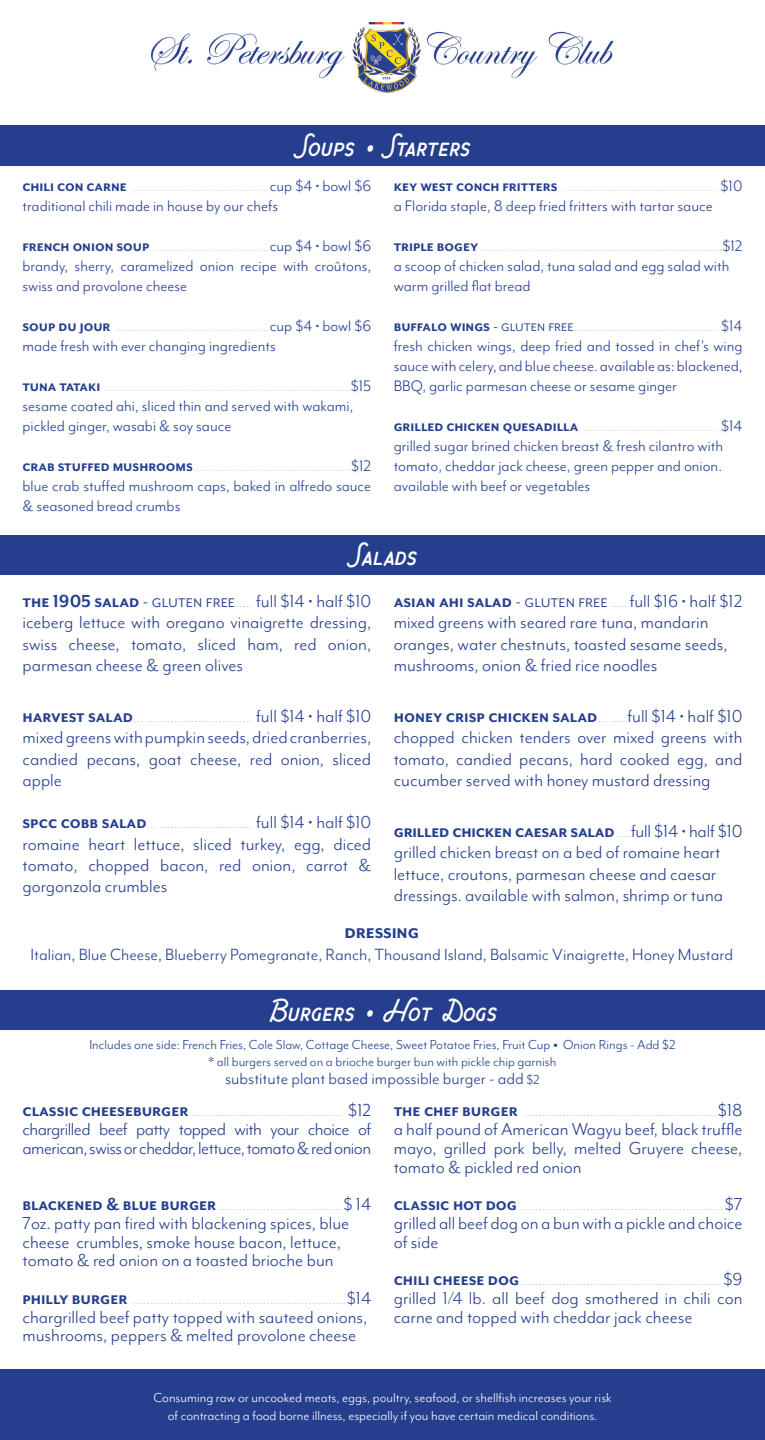
<style>
.page{position:relative;width:765px;height:1440px;background:#fff}
.page>*{position:absolute;margin:0;border:0;box-sizing:border-box;transform-origin:0 0}
.t1{font:27.5px "Chippewa Falls";color:#fff}
.t2{font:700 22.5px "Mr Eaves Mod OT";letter-spacing:-.01em;color:#253f8e}
.t3{font:20px/21.2px "Mr Eaves Mod OT";color:#253f8e}
.t4{font:100 20px "Mr Eaves Mod OT";color:#253f8e}
.t5{font:20px/18.8px "Mr Eaves Mod OT";letter-spacing:-.025em;color:#253f8e}
.t6{font:700 20px "Mr Eaves Mod OT";letter-spacing:-.01em;color:#253f8e}
.t7{font:18.75px "Mr Eaves Mod OT";color:#253f8e}
.t8{font:17.5px/20px "Mr Eaves Mod OT";color:#253f8e}
.t9{font:100 17.5px "Mr Eaves Mod OT";color:#253f8e}
.t10{font:700 17.5px "Mr Eaves Mod OT";color:#253f8e}
.t11{font:15px "Mr Eaves Mod OT";color:#fff}
.t12{font:15px "Mr Eaves Mod OT";color:#253f8e}
.s1{font-weight:700}
.s2{font-weight:400}
.s3{font-weight:100}
.s4{font-weight:800}
.s5{font-size:15px}
</style>
<div class="page">
<div style="left:0;top:126px;width:765px;height:40px;background:#253f8e"></div>
<div style="left:0;top:535px;width:765px;height:40px;background:#253f8e"></div>
<div style="left:0;top:990px;width:765px;height:40px;background:#253f8e"></div>
<img style="left:152px;top:22px;width:461px;height:71px">
<div style="left:0;top:1370px;width:765px;height:70px;background:#253f8e"></div>
<p class="t1" style="left:295px;top:126px;width:177px">Soups • Starters</p>
<p class="t9" style="left:22px;top:177px;width:350px"><span class="s1">chili con carne</span> ..............................................<span class="s2">cup $4 • bowl $6</span></p>
<p class="t8" style="left:22px;top:196px;width:257px">traditional chili made in house by our chefs</p>
<p class="t9" style="left:22px;top:237px;width:350px"><span class="s1">french onion soup</span> ......................................<span class="s2">cup $4 • bowl $6</span></p>
<p class="t8" style="left:22px;top:256px;width:350px">brandy, sherry, caramelized onion recipe with croûtons, swiss and provolone cheese</p>
<p class="t9" style="left:22px;top:317px;width:350px"><span class="s1">soup du jour</span> ...................................................<span class="s2">cup $4 • bowl $6</span></p>
<p class="t8" style="left:22px;top:336px;width:255px">made fresh with ever changing ingredients</p>
<p class="t9" style="left:22px;top:377px;width:350px"><span class="s1">tuna tataki</span> ..................................................................................<span class="s2">$15</span></p>
<p class="t8" style="left:22px;top:396px;width:332px">sesame coated ahi, sliced thin and served with wakami, pickled ginger, wasabi &amp; soy sauce</p>
<p class="t9" style="left:22px;top:457px;width:350px"><span class="s1">crab stuffed mushrooms</span>....................................................<span class="s2">$12</span></p>
<p class="t8" style="left:22px;top:476px;width:350px">blue crab stuffed mushroom caps, baked in alfredo sauce &amp; seasoned bread crumbs</p>
<p class="t9" style="left:394px;top:177px;width:350px"><span class="s1">key west conch fritters</span> ....................................................<span class="s2">$10</span></p>
<p class="t8" style="left:394px;top:196px;width:321px">a Florida staple, 8 deep fried fritters with tartar sauce</p>
<p class="t9" style="left:394px;top:237px;width:350px"><span class="s1">triple bogey</span> .............................................................................…<span class="s2">$12</span></p>
<p class="t8" style="left:394px;top:256px;width:337px">a scoop of chicken salad, tuna salad and egg salad with warm grilled flat bread</p>
<p class="t10" style="left:394px;top:317px;width:182px">buffalo wings <span class="s2">- gluten free</span></p>
<p class="t8" style="left:721px;top:316px;width:23px">$14</p>
<p class="t8" style="left:394px;top:336px;width:350px;text-align:justify">fresh chicken wings, deep fried and tossed in chef’s wing sauce with celery, and blue cheese. available as: blackened, BBQ, garlic parmesan cheese or sesame ginger</p>
<p class="t9" style="left:394px;top:417px;width:350px"><span class="s1">grilled chicken quesadilla</span> ............................................. <span class="s2">$14</span></p>
<p class="t8" style="left:394px;top:436px;width:331px;text-align:justify">grilled sugar brined chicken breast &amp; fresh cilantro with tomato, cheddar jack cheese, green pepper and onion. available with beef or vegetables</p>
<p class="t1" style="left:348px;top:535px;width:70px">Salads</p>
<p class="t3" style="left:22px;top:591px;width:350px"><span class="s1">the 1905 salad</span> - gluten free<span class="s3">…..</span> full $14 • half $10</p>
<p class="t3" style="left:22px;top:612px;width:350px;text-align:justify">iceberg lettuce with oregano vinaigrette dressing, swiss cheese, tomato, sliced ham, red onion, parmesan cheese &amp; green olives</p>
<p class="t4" style="left:22px;top:705px;width:350px"><span class="s1">harvest salad</span>…............................... <span class="s2">full $14 • half $10</span></p>
<p class="t3" style="left:22px;top:727px;width:350px;text-align:justify">mixed greens with pumpkin seeds, dried cranberries, candied pecans, goat cheese, red onion, sliced apple</p>
<p class="t4" style="left:22px;top:811px;width:350px"><span class="s1">spcc cobb salad</span>… ........................... <span class="s2">full $14 • half $10</span></p>
<p class="t3" style="left:22px;top:833px;width:350px;text-align:justify">romaine heart lettuce, sliced turkey, egg, diced tomato, chopped bacon, red onion, carrot &amp; gorgonzola crumbles</p>
<p class="t3" style="left:394px;top:591px;width:350px"><span class="s1">asian ahi salad</span> - gluten free<span class="s3">.....</span>full $16 • half $12</p>
<p class="t3" style="left:394px;top:612px;width:335px">mixed greens with seared rare tuna, mandarin oranges, water chestnuts, toasted sesame seeds, mushrooms, onion &amp; fried rice noodles</p>
<p class="t6" style="left:394px;top:705px;width:350px">honey crisp chicken salad<span class="s3">…....</span> <span class="s2">full $14 • half $10</span></p>
<p class="t3" style="left:394px;top:727px;width:350px;text-align:justify">chopped chicken tenders over mixed greens with tomato, candied pecans, hard cooked egg, and cucumber served with honey mustard dressing</p>
<p class="t6" style="left:394px;top:820px;width:350px">grilled chicken caesar salad <span class="s3">.…</span><span class="s2">full $14 • half $10</span></p>
<p class="t3" style="left:394px;top:842px;width:331px">grilled chicken breast on a bed of romaine heart lettuce, croutons, parmesan cheese and caesar dressings. available with salmon, shrimp or tuna</p>
<p class="t2" style="left:345px;top:919px;width:76px">dressing</p>
<p class="t7" style="left:31px;top:944px;width:704px">Italian, Blue Cheese, Blueberry Pomegranate, Ranch, Thousand Island, Balsamic Vinaigrette, Honey Mustard</p>
<p class="t1" style="left:268px;top:991px;width:230px">Burgers • Hot Dogs</p>
<p class="t12" style="left:89px;top:1036px;width:588px">Includes one side: French Fries, Cole Slaw, Cottage Cheese, Sweet Potatoe Fries, Fruit Cup <span class="s4">•</span> Onion Rings - Add $2</p>
<p class="t12" style="left:209px;top:1053px;width:349px">* all burgers served on a brioche burger bun with pickle chip garnish</p>
<p class="t7" style="left:225px;top:1068px;width:316px">substitute plant based impossible burger - add <span class="s5">$2</span></p>
<p class="t4" style="left:22px;top:1100px;width:350px"><span class="s1">classic cheeseburger</span> ............................................ <span class="s2">$12</span></p>
<p class="t5" style="left:22px;top:1120px;width:350px">chargrilled beef patty topped with your choice of american, swiss or cheddar, lettuce, tomato &amp; red onion</p>
<p class="t4" style="left:22px;top:1193px;width:350px"><span class="s1">blackened &amp; blue burger</span> ....................................<span class="s2">$ 14</span></p>
<p class="t3" style="left:22px;top:1214px;width:328px;line-height:18.8px">7oz. patty pan fired with blackening spices, blue cheese crumbles, smoke house bacon, lettuce, tomato &amp; red onion on a toasted brioche bun</p>
<p class="t4" style="left:22px;top:1287px;width:350px"><span class="s1">philly burger</span> ..............................................................<span class="s2">$14</span></p>
<p class="t3" style="left:22px;top:1308px;width:346px;line-height:18.8px">chargrilled beef patty topped with sauteed onions, mushrooms, peppers &amp; melted provolone cheese</p>
<p class="t4" style="left:394px;top:1100px;width:350px"><span class="s1">the chef burger</span> ........................................................<span class="s2">$18</span></p>
<p class="t3" style="left:394px;top:1120px;width:350px;line-height:18.8px;text-align:justify">a half pound of American Wagyu beef, black truffle mayo, grilled pork belly, melted Gruyere cheese, tomato &amp; pickled red onion</p>
<p class="t4" style="left:394px;top:1193px;width:350px"><span class="s1">classic hot dog</span> ...........................................................<span class="s2">$7</span></p>
<p class="t3" style="left:394px;top:1214px;width:350px;line-height:18.8px">grilled all beef dog on a bun with a pickle and choice of side</p>
<p class="t4" style="left:394px;top:1268px;width:350px"><span class="s1">chili cheese dog</span>.......................................................... <span class="s2">$9</span></p>
<p class="t3" style="left:394px;top:1289px;width:350px;line-height:18.8px">grilled 1/4 lb. all beef dog smothered in chili con carne and topped with cheddar jack cheese</p>
<p class="t11" style="left:153px;top:1390px;width:460px">Consuming raw or uncooked meats, eggs, poultry, seafood, or shellfish increases your risk</p>
<p class="t11" style="left:168px;top:1408px;width:431px">of contracting a food borne illness, especially if you have certain medical conditions.</p>
</div>
